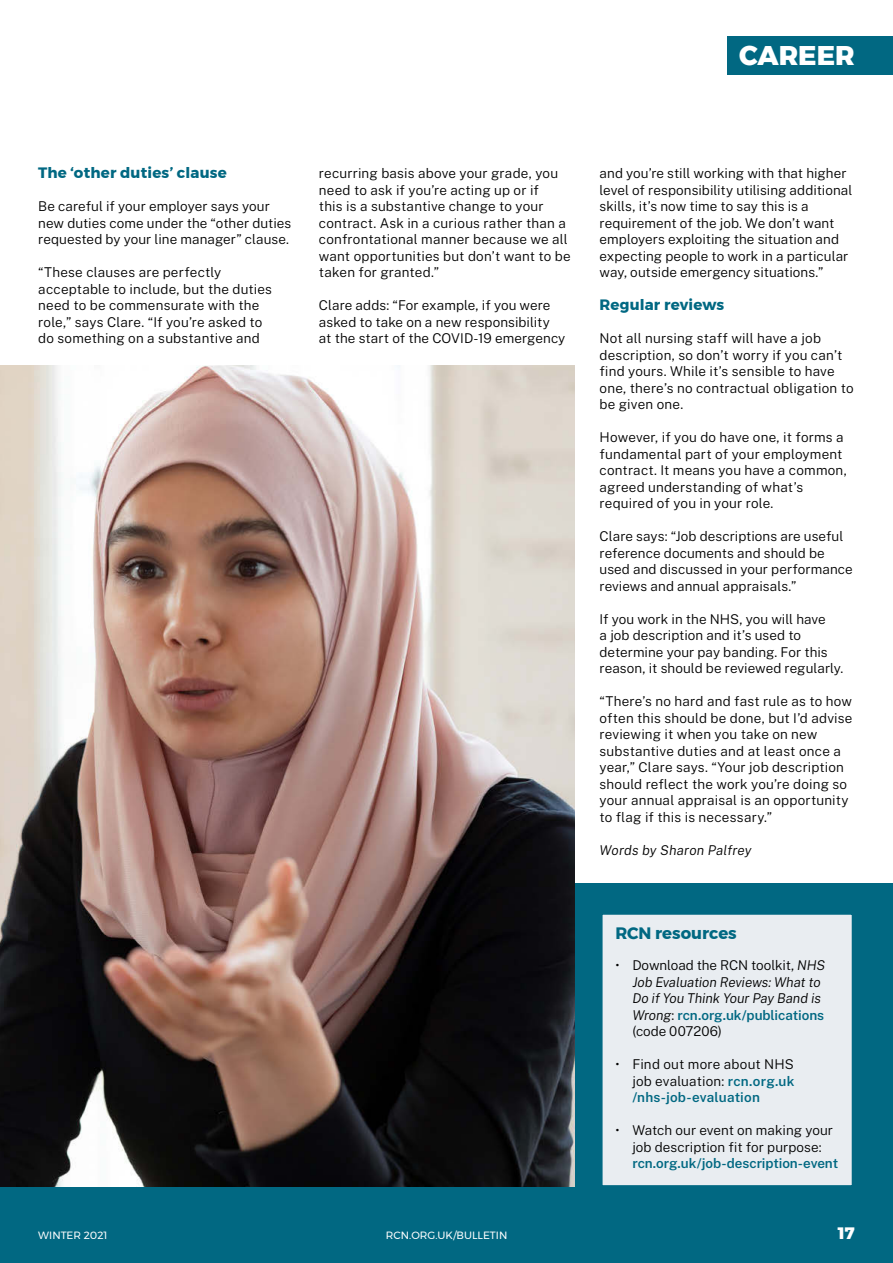
<style>
.page{position:relative;width:893px;height:1263px;background:#fff}
.page>*{position:absolute;margin:0;border:0;box-sizing:border-box;transform-origin:0 0}
.t1{font:800 27px "Montserrat";color:#fff}
.t2{font:700 16.5px "Montserrat";letter-spacing:-.005em;color:#016882}
.t3{font:800 16.5px "Montserrat";color:#fff}
.t4{font:700 15px "Montserrat";letter-spacing:.01em;color:#016882}
.t5{font:300 13.5px/16.5px "Public Sans";letter-spacing:.01em;color:#000}
.t6{font:italic 100 13.5px/16.5px "Public Sans";letter-spacing:-.005em;color:#000}
.t7{font:600 13.5px "Public Sans";letter-spacing:-.005em;color:#016882}
.t8{font:10.5px "Montserrat";color:#fff}
.s1{font-weight:300;font-style:normal}
.s2{font-weight:600;font-style:normal;color:#016882}
.s3{font-weight:600;color:#016882}
</style>
<div class="page">
<div style="left:0;top:883px;width:893px;height:380px;background:#016882"></div>
<img style="left:0;top:366px;width:574px;height:820px">
<div style="left:601px;top:913px;width:252px;height:274px;background:#e9edf1"></div>
<div style="left:600px;top:912px;width:255px;height:276px;border:3px solid #016882"></div>
<div style="left:727px;top:37px;width:166px;height:38px;background:#016882"></div>
<h1 class="t1" style="left:739px;top:34px;width:117px">CAREER</h1>
<p class="t4" style="left:38px;top:161px;width:190px">The ‘other duties’ clause</p>
<p class="t5" style="left:38px;top:197px;width:255px">Be careful if your employer says your new duties come under the “other duties requested by your line manager” clause.</p>
<p class="t5" style="left:38px;top:263px;width:235px">“These clauses are perfectly acceptable to include, but the duties need to be commensurate with the role,” says Clare. “If you’re asked to do something on a substantive and</p>
<p class="t5" style="left:319px;top:164px;width:253px">recurring basis above your grade, you need to ask if you’re acting up or if<br>this is a substantive change to your contract. Ask in a curious rather than a confrontational manner because we all want opportunities but don’t want to be taken for granted.”</p>
<p class="t5" style="left:319px;top:296px;width:248px">Clare adds: “For example, if you were asked to take on a new responsibility at the start of the COVID-19 emergency</p>
<p class="t8" style="left:38px;top:1227px;width:71px">WINTER 2021</p>
<p class="t8" style="left:386px;top:1227px;width:123px">RCN.ORG.UK/BULLETIN</p>
<p class="t5" style="left:600px;top:164px;width:254px">and you’re still working with that higher level of responsibility utilising additional skills, it’s now time to say this is a requirement of the job. We don’t want employers exploiting the situation and expecting people to work in a particular way, outside emergency situations.”</p>
<p class="t4" style="left:600px;top:293px;width:126px">Regular reviews</p>
<p class="t5" style="left:600px;top:329px;width:256px">Not all nursing staff will have a job description, so don’t worry if you can’t find yours. While it’s sensible to have one, there’s no contractual obligation to be given one.</p>
<p class="t5" style="left:600px;top:428px;width:249px">However, if you do have one, it forms a fundamental part of your employment contract. It means you have a common, agreed understanding of what’s required of you in your role.</p>
<p class="t5" style="left:600px;top:527px;width:255px">Clare says: “Job descriptions are useful reference documents and should be used and discussed in your performance reviews and annual appraisals.”</p>
<p class="t5" style="left:600px;top:610px;width:245px">If you work in the NHS, you will have<br>a job description and it’s used to determine your pay banding. For this reason, it should be reviewed regularly.</p>
<p class="t5" style="left:600px;top:692px;width:254px">“There’s no hard and fast rule as to how often this should be done, but I’d advise reviewing it when you take on new substantive duties and at least once a year,” Clare says. “Your job description should reflect the work you’re doing so your annual appraisal is an opportunity to flag if this is necessary.”</p>
<p class="t6" style="left:600px;top:841px;width:153px">Words by Sharon Palfrey</p>
<p class="t2" style="left:615px;top:920px;width:123px">RCN resources</p>
<p class="t6" style="left:632px;top:957px;width:194px;text-indent:-17px"><span class="s1">• Download the RCN toolkit,</span> NHS<br>Job Evaluation Reviews: What to<br>Do if You Think Your Pay Band is<br>Wrong<span class="s1">:</span> <span class="s2">rcn.org.uk/publications </span><span class="s1">(code 007206)</span></p>
<p class="t5" style="left:632px;top:1055px;width:164px;text-align:justify;text-indent:-17px">• Find out more about NHS job evaluation: <span class="s3">rcn.org.uk /nhs-job-evaluation</span></p>
<p class="t5" style="left:615px;top:1121px;width:219px;text-align:center">• Watch our event on making your job description fit for purpose:</p>
<p class="t7" style="left:632px;top:1153px;width:207px">rcn.org.uk/job-description-event</p>
<p class="t3" style="left:838px;top:1219px;width:18px">17</p>
</div>
